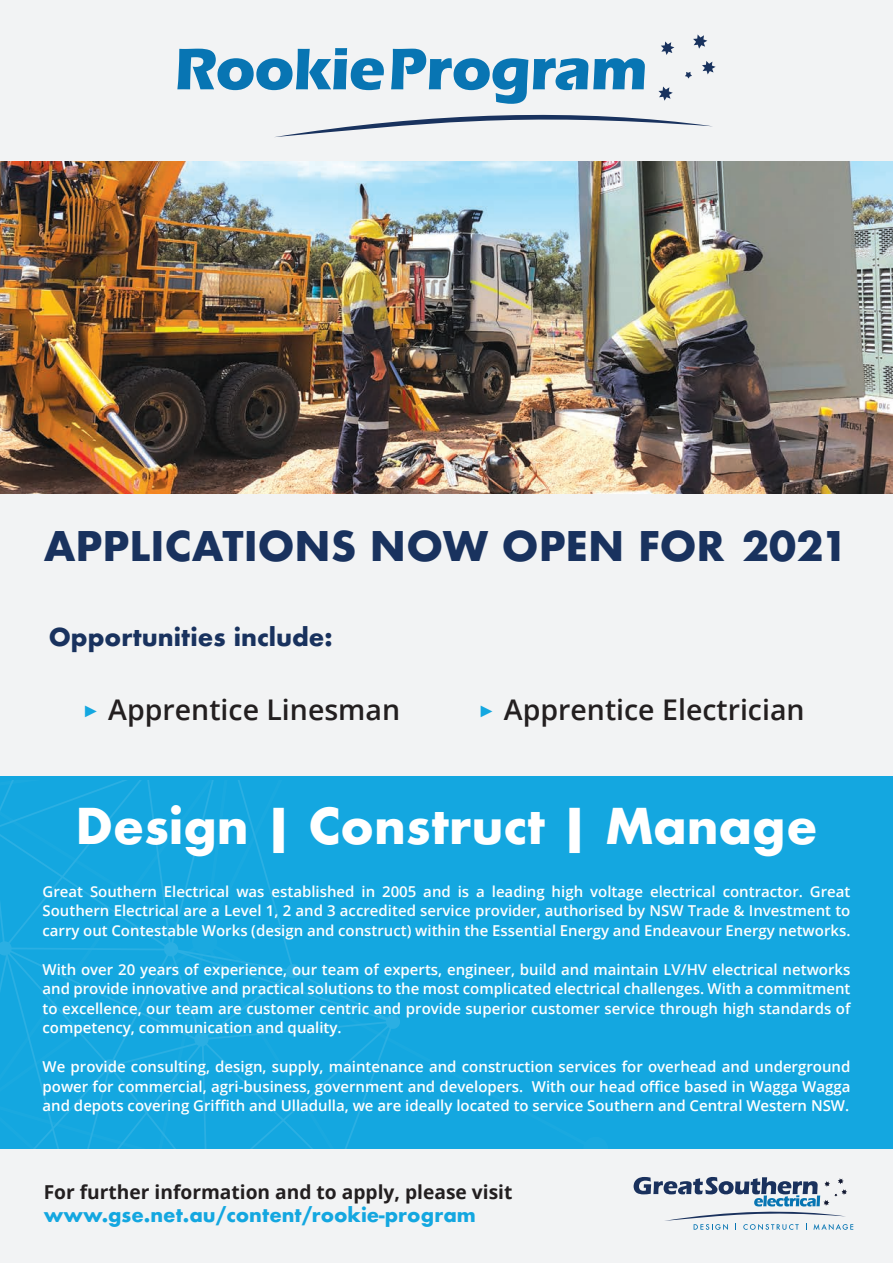
<style>
.page{position:relative;width:893px;height:1263px;background:#f2f3f4}
.page>*{position:absolute;margin:0;border:0;box-sizing:border-box;transform-origin:0 0}
.t1{font:700 48px "Futura";color:#fff}
.t2{font:700 39.75px "Futura";color:#19325e}
.t3{font:600 28.5px "Open Sans";color:#231f20}
.t4{font:700 24px "Futura";color:#19325e}
.t5{font:700 19.2px "Open Sans";color:#231f20}
.t6{font:700 19.2px "Futura";color:#14a7e0}
.t7{font:600 15px/19.5px "Open Sans";color:#fff;text-align:justify}
.s1{font-family:"Arial";font-weight:400;font-size:16.5px;color:#14a7e0}
</style>
<div class="page">
<img style="left:0;top:162px;width:893px;height:331px">
<div style="left:0;top:776px;width:893px;height:372px;background:#14a7e0"></div>
<svg style="left:0;top:780px;width:400px;height:368px"></svg>
<svg style="left:634px;top:1177px;width:219px;height:53px"></svg>
<svg style="left:177px;top:34px;width:539px;height:103px"></svg>
<p class="t2" style="left:44px;top:518px;width:806px">APPLICATIONS NOW OPEN FOR 2021</p>
<p class="t4" style="left:49px;top:620px;width:285px">Opportunities include:</p>
<p class="t3" style="left:83px;top:690px;width:319px"><span class="s1">►</span> Apprentice Linesman</p>
<p class="t3" style="left:478px;top:690px;width:328px"><span class="s1">►</span> Apprentice Electrician</p>
<p class="t1" style="left:76px;top:791px;width:743px">Design | Construct | Manage</p>
<p class="t7" style="left:43px;top:881px;width:809px">Great Southern Electrical was established in 2005 and is a leading high voltage electrical contractor. Great Southern Electrical are a Level 1, 2 and 3 accredited service provider, authorised by NSW Trade &amp; Investment to carry out Contestable Works (design and construct) within the Essential Energy and Endeavour Energy networks.</p>
<p class="t7" style="left:43px;top:959px;width:809px">With over 20 years of experience, our team of experts, engineer, build and maintain LV/HV electrical networks and provide innovative and practical solutions to the most complicated electrical challenges. With a commitment to excellence, our team are customer centric and provide superior customer service through high standards of competency, communication and quality.</p>
<p class="t7" style="left:43px;top:1056px;width:809px">We provide consulting, design, supply, maintenance and construction services for overhead and underground power for commercial, agri-business, government and developers. With our head office based in Wagga Wagga and depots covering Griffith and Ulladulla, we are ideally located to service Southern and Central Western NSW.</p>
<p class="t5" style="left:44px;top:1178px;width:470px">For further information and to apply, please visit</p>
<p class="t6" style="left:44px;top:1201px;width:434px">www.gse.net.au/content/rookie-program</p>
</div>
